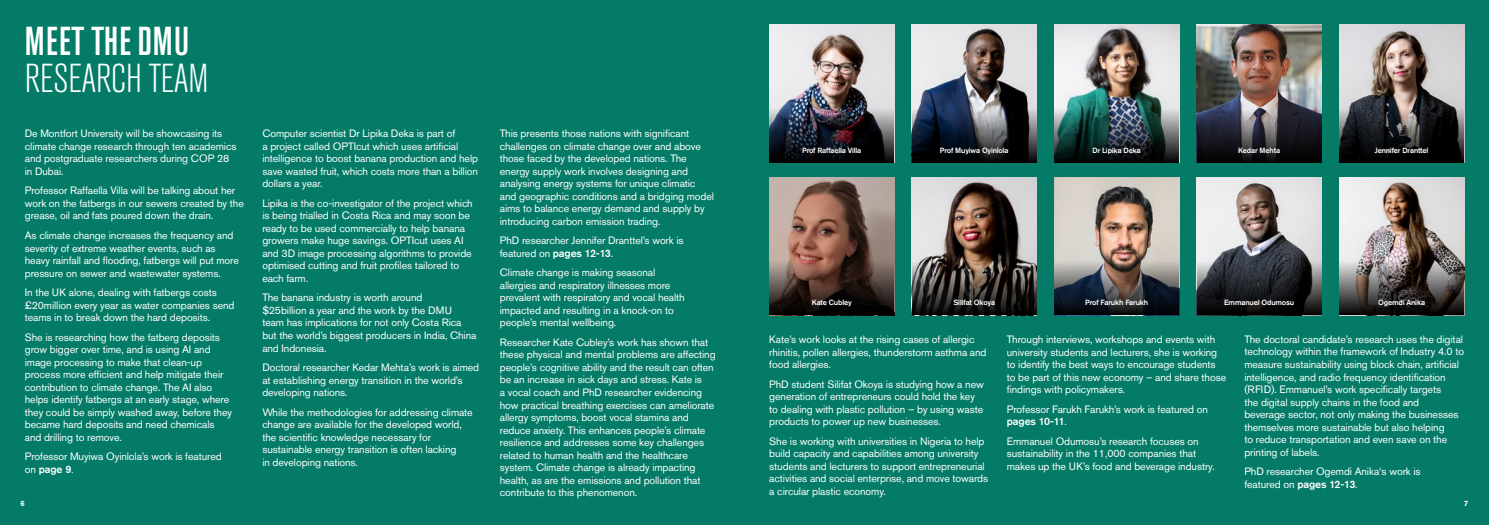
<style>
.page{position:relative;width:1489px;height:525px;background:#fff}
.page>*{position:absolute;margin:0;border:0;box-sizing:border-box;transform-origin:0 0}
.t1{font:300 condensed 40px "Akzidenz Grotesk Pro";letter-spacing:-.005em;color:#fff}
.t2{font:500 condensed 40px "Akzidenz Grotesk Pro";letter-spacing:.03em;color:#fff}
.t3{font:10.62px/12.5px "Akzidenz Grotesk Pro";letter-spacing:-.01em;color:#fff}
.t4{font:500 7.5px "Akzidenz Grotesk Pro";letter-spacing:-.02em;color:#fff}
.t5{font:700 7.5px "Akzidenz Grotesk Pro";color:#fff}
.s1{font-weight:500}
</style>
<div class="page">
<div style="left:0;top:0;width:1488px;height:524px;background:#037b67"></div>
<img style="left:769px;top:25px;width:125px;height:83px">
<img style="left:911px;top:25px;width:125px;height:83px">
<img style="left:1054px;top:25px;width:125px;height:83px">
<img style="left:1196px;top:25px;width:125px;height:83px">
<img style="left:1054px;top:177px;width:125px;height:83px">
<img style="left:911px;top:177px;width:125px;height:83px">
<img style="left:769px;top:177px;width:125px;height:83px">
<img style="left:1339px;top:25px;width:124px;height:83px">
<img style="left:1339px;top:177px;width:124px;height:83px">
<img style="left:1196px;top:177px;width:125px;height:83px">
<img style="left:769px;top:108px;width:125px;height:55px">
<svg style="left:1339px;top:108px;width:124px;height:55px;background:#1f1f21"></svg>
<svg style="left:911px;top:108px;width:125px;height:55px;background:#282e38"></svg>
<svg style="left:769px;top:260px;width:125px;height:55px;background:#3e2e28"></svg>
<img style="left:1054px;top:108px;width:125px;height:55px">
<svg style="left:911px;top:260px;width:125px;height:55px;background:#38332f"></svg>
<svg style="left:1196px;top:260px;width:125px;height:55px;background:#27292d"></svg>
<svg style="left:1196px;top:108px;width:125px;height:55px;background:#2a2a33"></svg>
<svg style="left:1054px;top:260px;width:125px;height:55px;background:#4a494d"></svg>
<svg style="left:1339px;top:260px;width:124px;height:55px;background:#4b4645"></svg>
<h1 class="t2" style="left:25px;top:15px;width:166px">MEET THE DMU</h1>
<h1 class="t1" style="left:25px;top:52px;width:185px">RESEARCH TEAM</h1>
<p class="t3" style="left:25px;top:127px;width:213px">De Montfort University will be showcasing its climate change research through ten academics and postgraduate researchers during COP 28 in Dubai.</p>
<p class="t3" style="left:25px;top:184px;width:220px">Professor Raffaella Villa will be talking about her work on the fatbergs in our sewers created by the grease, oil and fats poured down the drain.</p>
<p class="t3" style="left:25px;top:229px;width:216px">As climate change increases the frequency and severity of extreme weather events, such as heavy rainfall and flooding, fatbergs will put more pressure on sewer and wastewater systems.</p>
<p class="t3" style="left:25px;top:286px;width:211px">In the UK alone, dealing with fatbergs costs £20million every year as water companies send teams in to break down the hard deposits.</p>
<p class="t3" style="left:25px;top:330px;width:209px">She is researching how the fatberg deposits grow bigger over time, and is using AI and image processing to make that clean-up process more efficient and help mitigate their contribution to climate change. The AI also helps identify fatbergs at an early stage, where they could be simply washed away, before they became hard deposits and need chemicals and drilling to remove.</p>
<p class="t3" style="left:25px;top:450px;width:198px">Professor Muyiwa Oyinlola’s work is featured on <span class="s1">page 9</span>.</p>
<p class="t3" style="left:262px;top:127px;width:217px">Computer scientist Dr Lipika Deka is part of<br>a project called OPTIcut which uses artificial intelligence to boost banana production and help save wasted fruit, which costs more than a billion dollars a year.</p>
<p class="t3" style="left:262px;top:197px;width:212px">Lipika is the co-investigator of the project which is being trialled in Costa Rica and may soon be ready to be used commercially to help banana growers make huge savings. OPTIcut uses AI and 3D image processing algorithms to provide optimised cutting and fruit profiles tailored to each farm.</p>
<p class="t3" style="left:262px;top:291px;width:215px">The banana industry is worth around<br>$25billion a year and the work by the DMU team has implications for not only Costa Rica but the world’s biggest producers in India, China and Indonesia.</p>
<p class="t3" style="left:262px;top:361px;width:218px">Doctoral researcher Kedar Mehta’s work is aimed at establishing energy transition in the world’s developing nations.</p>
<p class="t3" style="left:262px;top:405px;width:212px">While the methodologies for addressing climate change are available for the developed world, the scientific knowledge necessary for sustainable energy transition is often lacking<br>in developing nations.</p>
<p class="t3" style="left:500px;top:127px;width:216px">This presents those nations with significant challenges on climate change over and above those faced by the developed nations. The energy supply work involves designing and analysing energy systems for unique climatic and geographic conditions and a bridging model aims to balance energy demand and supply by introducing carbon emission trading.</p>
<p class="t3" style="left:500px;top:234px;width:185px">PhD researcher Jennifer Dranttel’s work is featured on <span class="s1">pages 12-13</span>.</p>
<p class="t3" style="left:500px;top:266px;width:186px">Climate change is making seasonal allergies and respiratory illnesses more prevalent with respiratory and vocal health impacted and resulting in a knock-on to people’s mental wellbeing.</p>
<p class="t3" style="left:500px;top:336px;width:217px">Researcher Kate Cubley’s work has shown that these physical and mental problems are affecting people’s cognitive ability and the result can often be an increase in sick days and stress. Kate is<br>a vocal coach and PhD researcher evidencing how practical breathing exercises can ameliorate allergy symptoms, boost vocal stamina and reduce anxiety. This enhances people’s climate resilience and addresses some key challenges related to human health and the healthcare system. Climate change is already impacting health, as are the emissions and pollution that contribute to this phenomenon.</p>
<p class="t4" style="left:802px;top:145px;width:61px">Prof Raffaella Villa</p>
<p class="t4" style="left:939px;top:145px;width:70px">Prof Muyiwa Oyinlola</p>
<p class="t4" style="left:1374px;top:145px;width:55px">Jennifer Dranttel</p>
<p class="t4" style="left:1092px;top:145px;width:50px">Dr Lipika Deka</p>
<p class="t4" style="left:1238px;top:145px;width:44px">Kedar Mehta</p>
<p class="t4" style="left:811px;top:298px;width:41px">Kate Cubley</p>
<p class="t4" style="left:953px;top:298px;width:43px">Silifat Okoya</p>
<p class="t4" style="left:1223px;top:298px;width:72px">Emmanuel Odumosu</p>
<p class="t4" style="left:1085px;top:298px;width:64px">Prof Farukh Farukh</p>
<p class="t4" style="left:1378px;top:298px;width:48px">Ogemdi Anika</p>
<p class="t3" style="left:1006px;top:333px;width:221px">Through interviews, workshops and events with university students and lecturers, she is working to identify the best ways to encourage students to be part of this new economy – and share those findings with policymakers.</p>
<p class="t3" style="left:1006px;top:402px;width:203px">Professor Farukh Farukh’s work is featured on <span class="s1">pages 10-11</span>.</p>
<p class="t3" style="left:1006px;top:434px;width:209px">Emmanuel Odumosu’s research focuses on sustainability in the 11,000 companies that makes up the UK’s food and beverage industry.</p>
<p class="t3" style="left:1244px;top:333px;width:221px">The doctoral candidate’s research uses the digital technology within the framework of Industry 4.0 to measure sustainability using block chain, artificial intelligence, and radio frequency identification (RFID). Emmanuel’s work specifically targets<br>the digital supply chains in the food and<br>beverage sector, not only making the businesses themselves more sustainable but also helping<br>to reduce transportation and even save on the printing of labels.</p>
<p class="t3" style="left:1244px;top:465px;width:178px">PhD researcher Ogemdi Anika‘s work is featured on <span class="s1">pages 12-13</span>.</p>
<p class="t3" style="left:769px;top:333px;width:219px">Kate’s work looks at the rising cases of allergic rhinitis, pollen allergies, thunderstorm asthma and food allergies.</p>
<p class="t3" style="left:769px;top:377px;width:216px">PhD student Silifat Okoya is studying how a new generation of entrepreneurs could hold the key to dealing with plastic pollution – by using waste products to power up new businesses.</p>
<p class="t3" style="left:769px;top:434px;width:220px">She is working with universities in Nigeria to help build capacity and capabilities among university students and lecturers to support entrepreneurial activities and social enterprise, and move towards a circular plastic economy.</p>
<p class="t5" style="left:21px;top:498px;width:6px">6</p>
<p class="t5" style="left:1463px;top:498px;width:6px">7</p>
</div>
